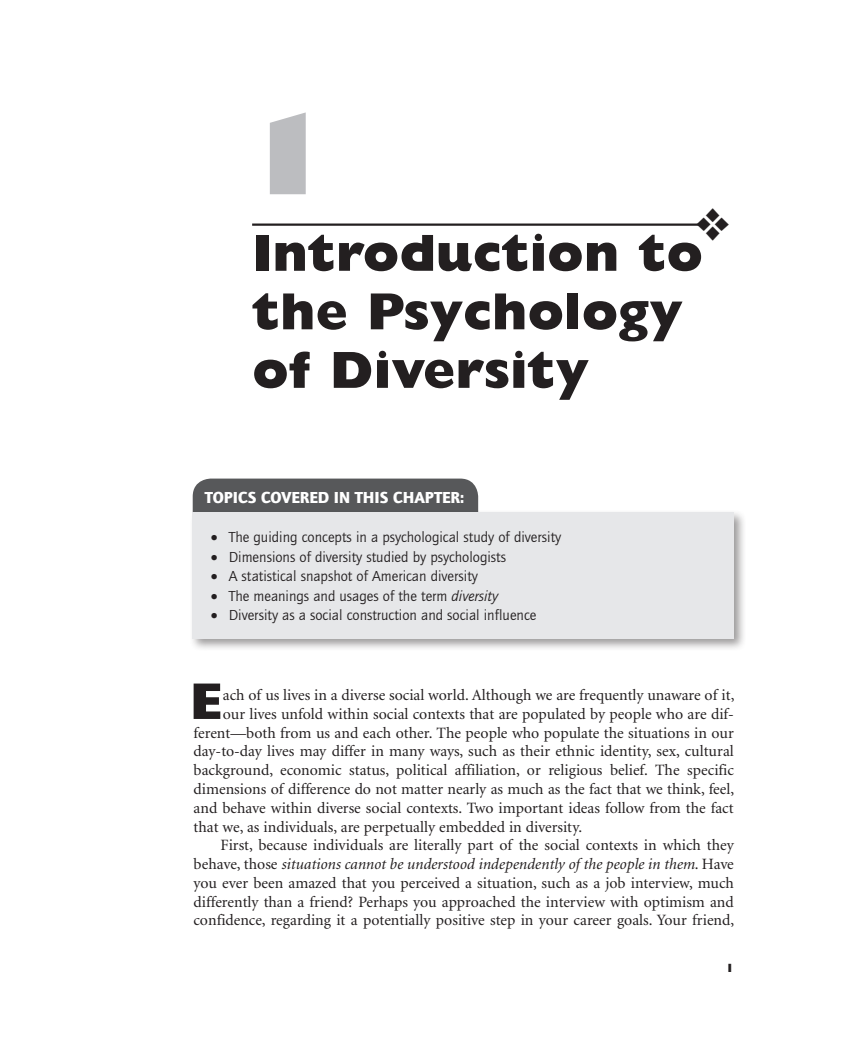
<style>
.page{position:relative;width:851px;height:1040px;background:#fff}
.page>*{position:absolute;margin:0;border:0;box-sizing:border-box;transform-origin:0 0}
.Chapter_Number{font:800 108px "Gill Sans";color:#bcbdc0}
.Chapter_Title{font:800 52.5px/58.5px "Gill Sans";color:#231f20}
.Opening_Paragraph{font:800 51.9px "Gill Sans";color:#231f20}
.Opening_Box{font:900 16.5px "Quay Sans EF";color:#fff}
.Opening_Paragraph-2{font:15.75px/18.8px "Minion";color:#231f20;text-align:justify}
.Opening_Box-BL{font:15px "Quay Sans EF";color:#231f20}
.t1{font:800 12px "Gill Sans";color:#231f20}
.s1{font-style:italic}
</style>
<div class="page">
<hr style="left:252px;top:223px;width:455px;height:3px;background:#231f20">
<div style="left:193px;top:478px;width:285px;height:80px;background:#57585a;border-radius:18px"></div>
<div style="left:189px;top:509px;width:557px;height:142px;background:#231f20;opacity:.45"></div>
<div style="left:193px;top:513px;width:541px;height:126px;background:#e6e7e9"></div>
<svg style="left:696px;top:223px;width:11px;height:3px"></svg>
<p class="Chapter_Number" style="left:242px;top:87px;width:94px">1</p>
<p class="Chapter_Title" style="left:252px;top:224px;width:452px">Introduction to the Psychology of Diversity</p>
<p class="Opening_Box" style="left:205px;top:487px;width:261px">TOPICS COVERED IN THIS CHAPTER:</p>
<p class="Opening_Box-BL" style="left:211px;top:529px;width:352px">• The guiding concepts in a psychological study of diversity</p>
<p class="Opening_Box-BL" style="left:211px;top:548px;width:297px">• Dimensions of diversity studied by psychologists</p>
<p class="Opening_Box-BL" style="left:211px;top:568px;width:269px">• A statistical snapshot of American diversity</p>
<p class="Opening_Box-BL" style="left:211px;top:587px;width:289px">• The meanings and usages of the term <span class="s1">diversity</span></p>
<p class="Opening_Box-BL" style="left:211px;top:607px;width:327px">• Diversity as a social construction and social influence</p>
<p class="Opening_Paragraph" style="left:190px;top:671px;width:34px">E</p>
<p class="Opening_Paragraph-2" style="left:223px;top:686px;width:513px">ach of us lives in a diverse social world. Although we are frequently unaware of it,</p>
<p class="Opening_Paragraph-2" style="left:223px;top:705px;width:512px">our lives unfold within social contexts that are populated by people who are dif-</p>
<p class="Opening_Paragraph-2" style="left:194px;top:724px;width:541px">ferent—both from us and each other. The people who populate the situations in our</p>
<p class="Opening_Paragraph-2" style="left:194px;top:742px;width:541px">day-to-day lives may differ in many ways, such as their ethnic identity, sex, cultural</p>
<p class="Opening_Paragraph-2" style="left:194px;top:761px;width:542px">background, economic status, political affiliation, or religious belief. The specific</p>
<p class="Opening_Paragraph-2" style="left:194px;top:780px;width:542px">dimensions of difference do not matter nearly as much as the fact that we think, feel,</p>
<p class="Opening_Paragraph-2" style="left:194px;top:799px;width:541px">and behave within diverse social contexts. Two important ideas follow from the fact</p>
<p class="Opening_Paragraph-2" style="left:194px;top:817px;width:390px">that we, as individuals, are perpetually embedded in diversity.</p>
<p class="Opening_Paragraph-2" style="left:194px;top:836px;width:542px;text-indent:27px">First, because individuals are literally part of the social contexts in which they behave, those <span class="s1">situations cannot be understood independently of the people in them</span>. Have you ever been amazed that you perceived a situation, such as a job interview, much differently than a friend? Perhaps you approached the interview with optimism and confidence, regarding it a potentially positive step in your career goals. Your friend,</p>
<p class="t1" style="left:725px;top:961px;width:10px">1</p>
</div>
